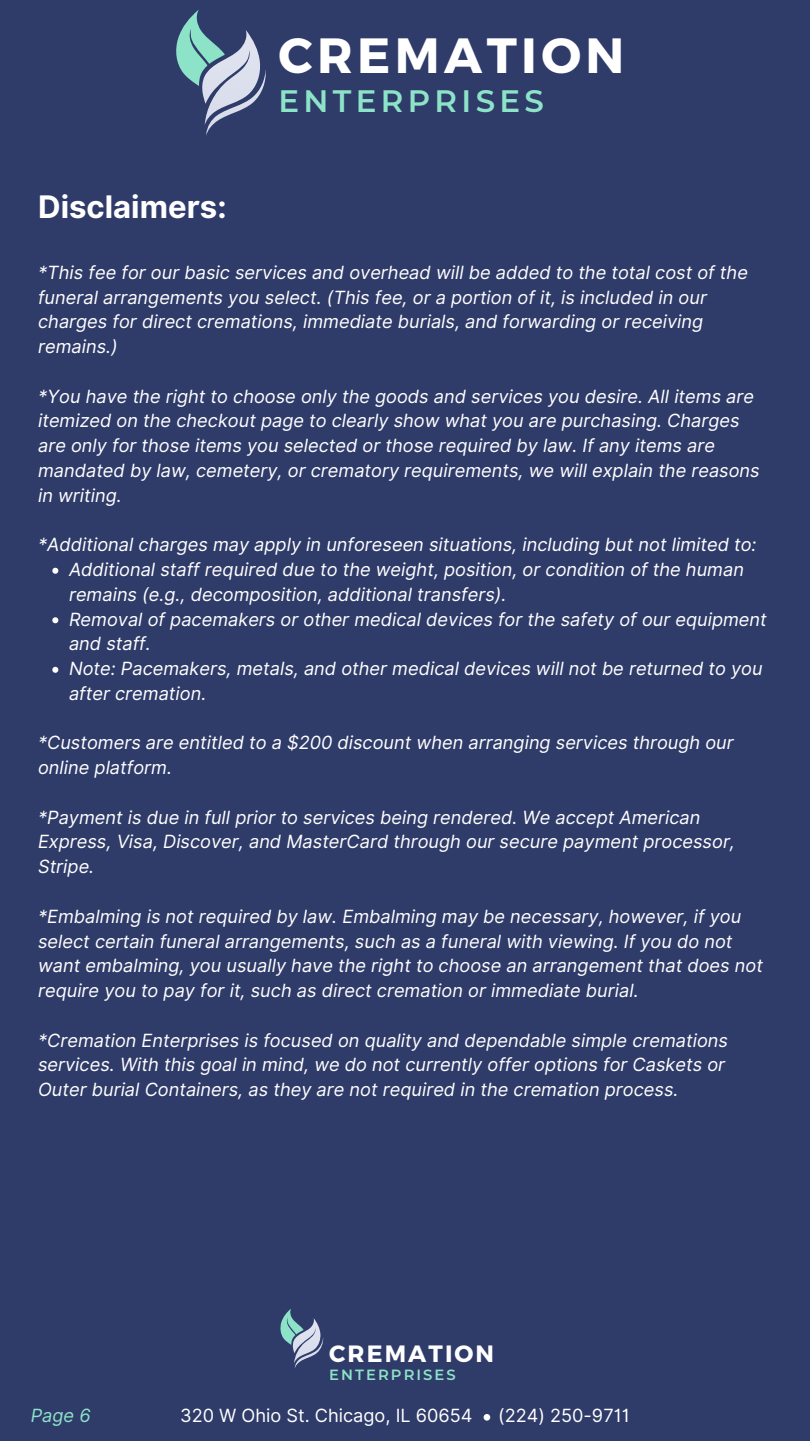
<style>
.page{position:relative;width:810px;height:1441px;background:#fff}
.page>*{position:absolute;margin:0;border:0;box-sizing:border-box;transform-origin:0 0}
.t1{font:700 49.4px "Montserrat";letter-spacing:.09em;color:#fff}
.t2{font:700 31.1px "Inter";color:#fff}
.t3{font:600 30.9px "Montserrat";letter-spacing:.14em;color:#8de3c8}
.t4{font:700 23.6px "Montserrat";letter-spacing:.09em;color:#fff}
.t5{font:italic 18.2px/24.8px "Inter";color:#fff}
.t6{font:italic 18.2px/24.8px "Inter";color:#fffefe}
.t7{font:18.2px "Inter";color:#fff}
.t8{font:italic 18.2px "Inter";color:#8de3c8}
.t9{font:600 14.7px "Montserrat";letter-spacing:.14em;color:#8de3c8}
.s1{color:#fff}
</style>
<div class="page">
<div style="left:0;top:0;width:810px;height:1440px;background:#2f3b69"></div>
<svg style="left:176px;top:10px;width:90px;height:126px"></svg>
<svg style="left:52px;top:567px;width:6px;height:6px"></svg>
<svg style="left:52px;top:617px;width:6px;height:6px"></svg>
<svg style="left:52px;top:666px;width:6px;height:6px"></svg>
<div style="left:484px;top:1413px;width:6px;height:7px;background:#fff;border-radius:50%"></div>
<svg style="left:280px;top:1309px;width:44px;height:59px"></svg>
<h2 class="t2" style="left:38px;top:188px;width:190px">Disclaimers:</h2>
<p class="t1" style="left:279px;top:23px;width:347px">CREMATION</p>
<h1 class="t3" style="left:279px;top:82px;width:267px">ENTERPRISES</h1>
<h3 class="t6" style="left:38px;top:260px;width:711px">*This fee for our basic services and overhead will be added to the total cost of the funeral arrangements you select. (This fee, or a portion of it, is included in our c<span class="s1">harges for direct cremations, immediate burials, and forwarding or receiving remains.)</span></h3>
<h5 class="t5" style="left:38px;top:383px;width:723px">*You have the right to choose only the goods and services you desire. All items are itemized on the checkout page to clearly show what you are purchasing. Charges are only for those items you selected or those required by law. If any items are mandated by law, cemetery, or crematory requirements, we will explain the reasons in writing.</h5>
<h5 class="t5" style="left:38px;top:532px;width:720px">*Additional charges may apply in unforeseen situations, including but not limited to:</h5>
<h5 class="t5" style="left:69px;top:557px;width:676px">Additional staff required due to the weight, position, or condition of the human remains (e.g., decomposition, additional transfers).</h5>
<p class="t5" style="left:69px;top:606px;width:699px">Removal of pacemakers or other medical devices for the safety of our equipment and staff.</p>
<p class="t5" style="left:69px;top:656px;width:695px">Note: Pacemakers, metals, and other medical devices will not be returned to you after cremation.</p>
<p class="t5" style="left:38px;top:730px;width:697px">*Customers are entitled to a $200 discount when arranging services through our online platform.</p>
<h5 class="t5" style="left:38px;top:804px;width:698px">*Payment is due in full prior to services being rendered. We accept American<br>Express, Visa, Discover, and MasterCard through our secure payment processor,<br>Stripe.</h5>
<h5 class="t6" style="left:38px;top:903px;width:726px">*Embalming is not required by law. Embalming may be necessary, however, if you select certain funeral arrangements, such as a funeral with viewing. If you do not want embalming, you usually have the right to choose an arrangement that does not require you to pay for it, such as direct cremation or immediate burial.</h5>
<h5 class="t6" style="left:38px;top:1027px;width:691px">*Cremation Enterprises is focused on quality and dependable simple cremations services. With this goal in mind, we do not currently offer options for Caskets or<br>Outer burial Containers, as they are not required in the cremation process.</h5>
<h4 class="t4" style="left:329px;top:1337px;width:166px">CREMATION</h4>
<p class="t9" style="left:329px;top:1365px;width:128px">ENTERPRISES</p>
<h5 class="t8" style="left:31px;top:1404px;width:61px">Page 6</h5>
<p class="t7" style="left:180px;top:1404px;width:294px">320 W Ohio St. Chicago, IL 60654</p>
<p class="t7" style="left:498px;top:1404px;width:133px">(224) 250-9711</p>
</div>
